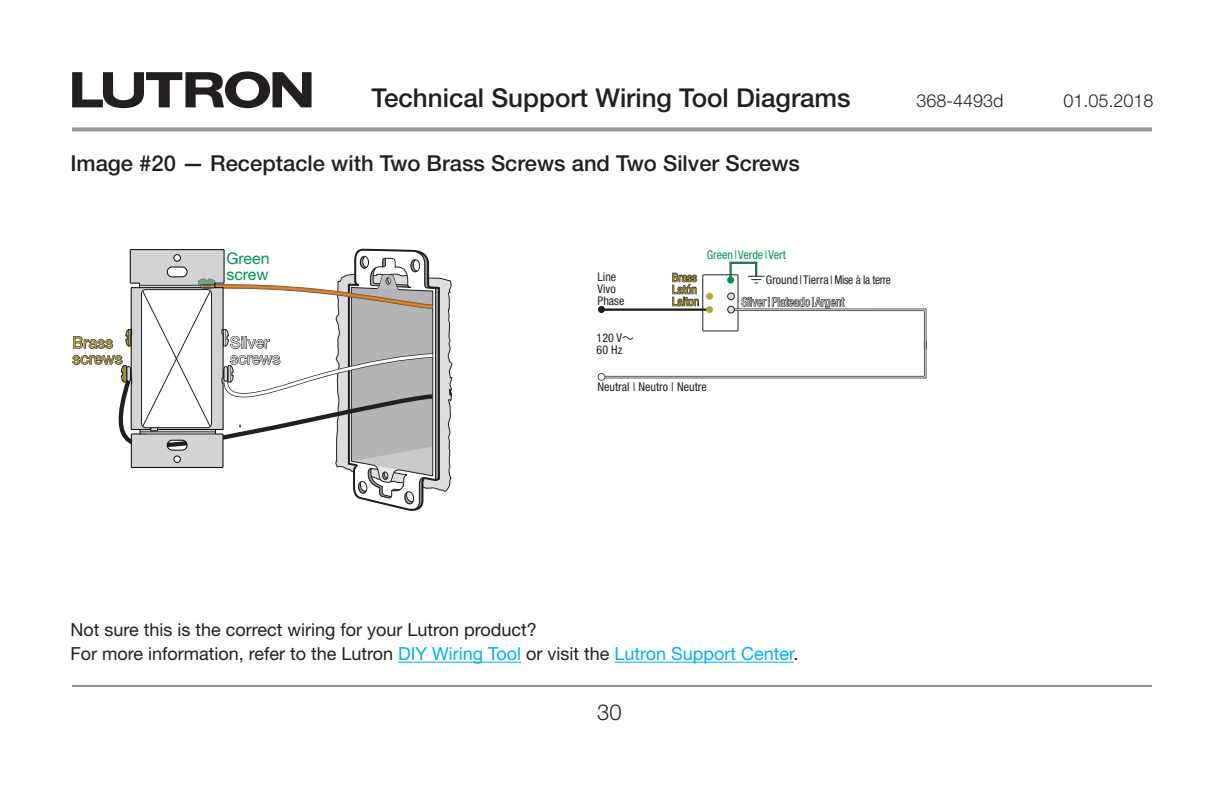
<style>
.page{position:relative;width:1224px;height:792px;background:#fff}
.page>*{position:absolute;margin:0;border:0;box-sizing:border-box;transform-origin:0 0}
.t1{font:500 26px "Helvetica Neue LT Std";color:#231f20}
.t2{font:500 22px "Helvetica Neue LT Std";color:#231f20}
.t3{font:300 22px "Helvetica Neue LT Std";color:#231f20}
.t4{font:18px/24px "Helvetica Neue LT Std";color:#231f20}
.t5{font:300 18px "Helvetica Neue LT Std";color:#231f20}
.text{font:16px/16px "Helvetica Neue LT Std";color:#dcddde}
.text-2{font:16px/16px "Helvetica Neue LT Std";color:#b4a540}
.text-3{font:16px/16px "Helvetica Neue LT Std";color:#00954d}
.Tag-fig_2{font:condensed 12px/12px "Helvetica Neue";color:#231f20}
.Tag-fig_2-2{font:condensed 12px "Helvetica Neue";color:#dcddde}
.Tag-fig_2-3{font:condensed 12px "Helvetica Neue";color:#b4a540}
.Tag-fig_2-4{font:condensed 12px "Helvetica Neue";color:#00954d}
.s1{font-family:"acdc";font-stretch:normal}
.s2{color:#00aeef}
</style>
<div class="page">
<svg style="left:72px;top:127px;width:1080px;height:4px;background:#9fa1a2"></svg>
<hr style="left:72px;top:685px;width:1080px;height:2px;background:#949698">
<svg style="left:72px;top:71px;width:240px;height:37px"></svg>
<hr style="left:398px;top:662px;width:123px;height:1px;background:#00aeef">
<hr style="left:615px;top:662px;width:179px;height:1px;background:#00aeef">
<div style="left:598px;top:373px;width:7px;height:8px;border:2px solid #231f20;border-radius:50%"></div>
<div style="left:598px;top:306px;width:7px;height:7px;border:2px solid #231f20;border-radius:50%"></div>
<svg style="left:599px;top:261px;width:328px;height:119px"></svg>
<svg style="left:72px;top:248px;width:381px;height:263px"></svg>
<h1 class="t1" style="left:372px;top:82px;width:481px">Technical Support Wiring Tool Diagrams</h1>
<p class="t5" style="left:916px;top:90px;width:89px">368-4493d</p>
<p class="t5" style="left:1063px;top:90px;width:92px">01.05.2018</p>
<p class="t2" style="left:70px;top:150px;width:731px">Image #20 — Receptacle with Two Brass Screws and Two Silver Screws</p>
<p class="text-3" style="left:226px;top:250px;width:45px">Green screw</p>
<p class="text-2" style="left:72px;top:334px;width:52px">Brass screws</p>
<p class="text" style="left:230px;top:334px;width:52px">Silver screws</p>
<p class="Tag-fig_2" style="left:598px;top:270px;width:20px">Line<br>Vivo</p>
<p class="Tag-fig_2" style="left:598px;top:294px;width:28px">Phase</p>
<p class="Tag-fig_2" style="left:597px;top:332px;width:39px">120 V<span class="s1">~</span></p>
<p class="Tag-fig_2" style="left:597px;top:344px;width:27px">60 Hz</p>
<p class="Tag-fig_2-4" style="left:707px;top:248px;width:81px">Green |Verde |Vert</p>
<p class="Tag-fig_2" style="left:766px;top:273px;width:126px">Ground |Tierra |Mise à la terre</p>
<p class="Tag-fig_2-3" style="left:672px;top:271px;width:26px">Brass</p>
<p class="Tag-fig_2-3" style="left:672px;top:283px;width:26px">Latón</p>
<p class="Tag-fig_2-3" style="left:672px;top:295px;width:29px">Laiton</p>
<p class="Tag-fig_2-2" style="left:741px;top:295px;width:104px">Silver| Plateado |Argent</p>
<p class="Tag-fig_2" style="left:598px;top:381px;width:111px">Neutral | Neutro | Neutre</p>
<p class="t4" style="left:70px;top:618px;width:730px">Not sure this is the correct wiring for your Lutron product?<br>For more information, refer to the Lutron <span class="s2">DIY Wiring Tool</span> or visit the <span class="s2">Lutron Support Center</span>.</p>
<p class="t3" style="left:597px;top:699px;width:26px">30</p>
</div>
